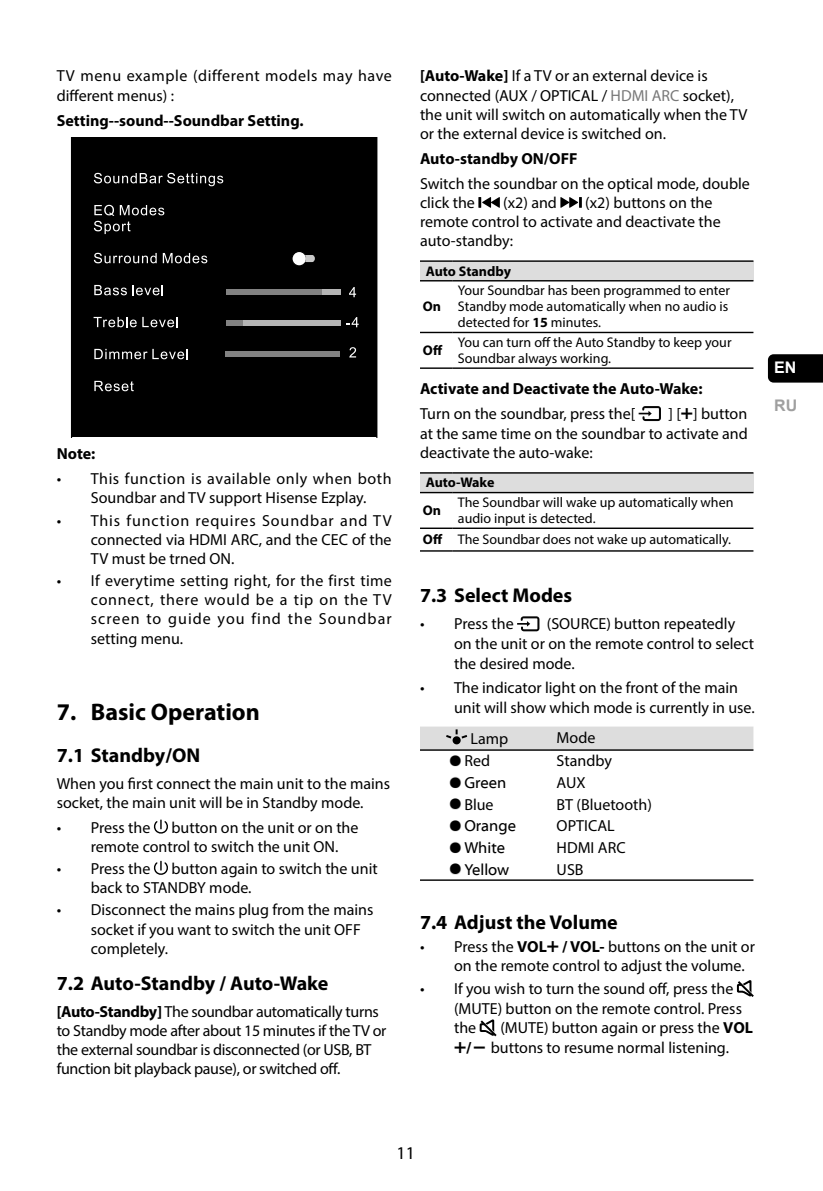
<style>
.page{position:relative;width:823px;height:1191px;background:#fff}
.page>*{position:absolute;margin:0;border:0;box-sizing:border-box;transform-origin:0 0}
.t1{font:700 24px "Myriad Pro";color:#000}
.t2{font:700 20px "Myriad Pro";color:#000}
.t3{font:18px "Myriad Pro";color:#000}
.t4{font:16px/19.2px "Myriad Pro";color:#000}
.t5{font:16px/19.2px "Myriad Pro";letter-spacing:-.02em;color:#000}
.t6{font:700 16px/25.6px "Myriad Pro";color:#000}
.t7{font:16px/19.2px "Myriad Pro";letter-spacing:.03em;color:#000;text-align:center}
.t8{font:16px/19.2px "Myriad Pro";letter-spacing:.035em;color:#000}
.t9{font:16px "Myriad Web Pro";color:#000}
.t10{font:700 16px "Arial";color:#fff}
.t11{font:700 16px "Arial";color:#9f9f9f}
.t12{font:14px/16px "Myriad Pro";color:#000}
.t13{font:700 14px/27.6px "Myriad Pro";color:#000}
.s1{font-weight:700}
.s2{color:#787878}
.s3{font-weight:400}
.s4{font-family:"UD Shin Go Pro";font-weight:700}
.s5{font-family:"Sim Sun";font-size:14px;color:#ddd}
</style>
<div class="page">
<div style="left:767px;top:354px;width:55px;height:28px;background:#000"></div>
<div style="left:71px;top:137px;width:306px;height:300px;background:#000"></div>
<svg style="left:94px;top:173px;width:129px;height:13px;background:#3c3c3c"></svg>
<svg style="left:94px;top:205px;width:70px;height:29px;background:#2b2b2b"></svg>
<svg style="left:94px;top:253px;width:63px;height:10px"></svg>
<svg style="left:163px;top:253px;width:44px;height:10px"></svg>
<svg style="left:94px;top:285px;width:69px;height:10px"></svg>
<svg style="left:93px;top:317px;width:84px;height:10px"></svg>
<svg style="left:94px;top:349px;width:94px;height:10px"></svg>
<svg style="left:94px;top:381px;width:40px;height:10px"></svg>
<div style="left:226px;top:289px;width:101px;height:6px;background:#828282"></div>
<div style="left:322px;top:289px;width:19px;height:6px;background:#b5b5b5"></div>
<div style="left:226px;top:320px;width:20px;height:6px;background:#828282"></div>
<div style="left:243px;top:320px;width:97px;height:6px;background:#b5b5b5"></div>
<div style="left:225px;top:351px;width:114px;height:5px;background:#828282"></div>
<div style="left:292px;top:251px;width:14px;height:15px;background:#fff;border-radius:50%"></div>
<div style="left:291px;top:251px;width:16px;height:15px;border:1px solid #000;border-radius:50%"></div>
<svg style="left:304px;top:254px;width:11px;height:9px"></svg>
<svg style="left:349px;top:287px;width:7px;height:10px"></svg>
<svg style="left:346px;top:317px;width:12px;height:10px"></svg>
<svg style="left:349px;top:347px;width:7px;height:10px"></svg>
<svg style="left:154px;top:819px;width:14px;height:14px"></svg>
<svg style="left:154px;top:860px;width:14px;height:15px"></svg>
<svg style="left:478px;top:197px;width:21px;height:11px"></svg>
<svg style="left:560px;top:197px;width:21px;height:11px"></svg>
<div style="left:420px;top:261px;width:333px;height:20px;background:#ddd"></div>
<hr style="left:420px;top:260px;width:32px;height:2px;background:#000">
<hr style="left:452px;top:260px;width:301px;height:2px;background:#000">
<hr style="left:420px;top:280px;width:32px;height:1px;background:#000">
<hr style="left:452px;top:280px;width:301px;height:1px;background:#000">
<hr style="left:420px;top:332px;width:32px;height:1px;background:#000">
<hr style="left:452px;top:332px;width:301px;height:1px;background:#000">
<hr style="left:420px;top:367px;width:32px;height:2px;background:#000">
<hr style="left:452px;top:367px;width:301px;height:2px;background:#000">
<svg style="left:638px;top:406px;width:22px;height:15px"></svg>
<div style="left:420px;top:473px;width:333px;height:19px;background:#ddd"></div>
<hr style="left:420px;top:472px;width:32px;height:1px;background:#000">
<hr style="left:452px;top:472px;width:301px;height:1px;background:#000">
<hr style="left:420px;top:492px;width:32px;height:1px;background:#000">
<hr style="left:452px;top:492px;width:301px;height:1px;background:#000">
<hr style="left:420px;top:527px;width:32px;height:2px;background:#000">
<hr style="left:452px;top:527px;width:301px;height:2px;background:#000">
<hr style="left:420px;top:550px;width:32px;height:1px;background:#000">
<hr style="left:452px;top:550px;width:301px;height:1px;background:#000">
<svg style="left:517px;top:616px;width:22px;height:15px"></svg>
<hr style="left:420px;top:879px;width:130px;height:2px;background:#000">
<hr style="left:550px;top:879px;width:203px;height:2px;background:#000">
<svg style="left:420px;top:726px;width:333px;height:24px;background:#d5d5d5"></svg>
<svg style="left:736px;top:980px;width:18px;height:17px"></svg>
<svg style="left:479px;top:1019px;width:18px;height:18px"></svg>
<p class="t8" style="left:57px;top:66px;width:336px">TV menu example (different models may have different menus) :</p>
<p class="t6" style="left:57px;top:107px;width:248px">Setting--sound--Soundbar Setting.</p>
<p class="t6" style="left:57px;top:441px;width:40px">Note:</p>
<p class="t7" style="left:57px;top:469px;width:336px">• This function is available only when both<br>Soundbar and TV support Hisense Ezplay.</p>
<p class="t4" style="left:91px;top:510px;width:302px;text-align:justify;text-indent:-34px">• This function requires Soundbar and TV connected via HDMI ARC, and the CEC of the TV must be trned ON.</p>
<p class="t4" style="left:91px;top:571px;width:302px;text-align:justify;text-indent:-34px">• If everytime setting right, for the first time connect, there would be a tip on the TV screen to guide you find the Soundbar setting menu.</p>
<p class="t1" style="left:57px;top:696px;width:204px">7. Basic Operation</p>
<p class="t2" style="left:57px;top:742px;width:145px">7.1 Standby/ON</p>
<p class="t4" style="left:57px;top:773px;width:335px">When you first connect the main unit to the mains socket, the main unit will be in Standby mode.</p>
<p class="t4" style="left:57px;top:817px;width:95px">• Press the</p>
<p class="t4" style="left:91px;top:817px;width:269px;text-indent:81px">button on the unit or on the remote control to switch the unit ON.</p>
<p class="t4" style="left:57px;top:859px;width:95px">• Press the</p>
<p class="t4" style="left:91px;top:859px;width:288px;text-indent:81px">button again to switch the unit back to STANDBY mode.</p>
<p class="t4" style="left:91px;top:900px;width:284px;text-indent:-34px">• Disconnect the mains plug from the mains socket if you want to switch the unit OFF completely.</p>
<p class="t2" style="left:57px;top:970px;width:273px">7.2 Auto-Standby / Auto-Wake</p>
<p class="t5" style="left:57px;top:1001px;width:331px"><span class="s1">[Auto-Standby]</span> The soundbar automatically turns to Standby mode after about 15 minutes if the TV or the external soundbar is disconnected (or USB, BT function bit playback pause), or switched off.</p>
<p class="t4" style="left:420px;top:66px;width:329px"><span class="s1">[Auto-Wake]</span> If a TV or an external device is connected (AUX / OPTICAL / <span class="s2">HDMI ARC</span> socket), the unit will switch on automatically when the TV or the external device is switched on.</p>
<p class="t4" style="left:420px;top:146px;width:331px;line-height:24.8px"><span class="s1">Auto-standby ON/OFF<br></span>Switch the soundbar on the optical mode, double</p>
<p class="t4" style="left:420px;top:193px;width:56px">click the</p>
<p class="t4" style="left:503px;top:193px;width:55px">(x2) and</p>
<p class="t4" style="left:420px;top:193px;width:302px;text-indent:165px">(x2) buttons on the remote control to activate and deactivate the auto-standby:</p>
<p class="t13" style="left:425px;top:257px;width:87px">Auto Standby</p>
<p class="t13" style="left:422px;top:292px;width:20px">On</p>
<p class="t12" style="left:457px;top:282px;width:273px">Your Soundbar has been programmed to enter<br>Standby mode automatically when no audio is detected for <span class="s1">15</span> minutes.</p>
<p class="t13" style="left:422px;top:336px;width:21px">Off</p>
<p class="t12" style="left:457px;top:334px;width:275px">You can turn off the Auto Standby to keep your<br>Soundbar always working.</p>
<p class="t6" style="left:420px;top:375px;width:284px">Activate and Deactivate the Auto-Wake:<br><span class="s3">Turn on the soundbar, press the[</span></p>
<p class="t4" style="left:420px;top:404px;width:329px;text-align:justify;text-indent:248px">] [<span class="s4">+</span>] button at the same time on the soundbar to activate and deactivate the auto-wake:</p>
<p class="t13" style="left:422px;top:468px;width:73px">Auto-Wake<br>On</p>
<p class="t12" style="left:457px;top:494px;width:277px">The Soundbar will wake up automatically when audio input is detected.</p>
<p class="t12" style="left:422px;top:531px;width:309px"><span class="s1">Off</span> The Soundbar does not wake up automatically.</p>
<p class="t2" style="left:420px;top:582px;width:154px">7.3 Select Modes</p>
<p class="t4" style="left:420px;top:614px;width:95px">• Press the</p>
<p class="t4" style="left:454px;top:614px;width:301px;text-indent:93px">(SOURCE) button repeatedly on the unit or on the remote control to select the desired mode.</p>
<p class="t4" style="left:454px;top:678px;width:302px;text-indent:-34px">• The indicator light on the front of the main unit will show which mode is currently in use.</p>
<p class="t4" style="left:470px;top:728px;width:39px">Lamp</p>
<p class="t4" style="left:556px;top:727px;width:40px">Mode</p>
<p class="t4" style="left:448px;top:751px;width:43px"><span class="s5">●</span>Red</p>
<p class="t4" style="left:556px;top:751px;width:57px">Standby</p>
<p class="t9" style="left:448px;top:774px;width:59px"><span class="s5">●</span>Green</p>
<p class="t4" style="left:556px;top:772px;width:30px">AUX</p>
<p class="t4" style="left:448px;top:794px;width:47px"><span class="s5">●</span>Blue</p>
<p class="t4" style="left:556px;top:794px;width:97px">BT (Bluetooth)</p>
<p class="t9" style="left:448px;top:817px;width:69px"><span class="s5">●</span>Orange</p>
<p class="t4" style="left:556px;top:816px;width:59px">OPTICAL</p>
<p class="t9" style="left:448px;top:839px;width:58px"><span class="s5">●</span>White</p>
<p class="t4" style="left:556px;top:837px;width:70px">HDMI ARC</p>
<p class="t9" style="left:448px;top:860px;width:62px"><span class="s5">●</span>Yellow</p>
<p class="t4" style="left:556px;top:859px;width:28px">USB</p>
<p class="t2" style="left:420px;top:909px;width:199px">7.4 Adjust the Volume</p>
<p class="t4" style="left:454px;top:937px;width:302px;text-indent:-34px">• Press the <span class="s1">VOL</span><span class="s4">+</span> <span class="s1">/ VOL-</span> buttons on the unit or on the remote control to adjust the volume.</p>
<p class="t4" style="left:454px;top:978px;width:289px;text-indent:-34px">• If you wish to turn the sound off, press the (MUTE) button on the remote control. Press the</p>
<p class="t4" style="left:454px;top:1018px;width:300px;text-indent:46px">(MUTE) button again or press the <span class="s1">VOL </span><span class="s4">+</span><span class="s1">/</span><span class="s4">－</span> buttons to resume normal listening.</p>
<p class="t10" style="left:773px;top:356px;width:24px">EN</p>
<p class="t11" style="left:773px;top:394px;width:25px">RU</p>
<p class="t3" style="left:396px;top:1142px;width:20px">11</p>
</div>
